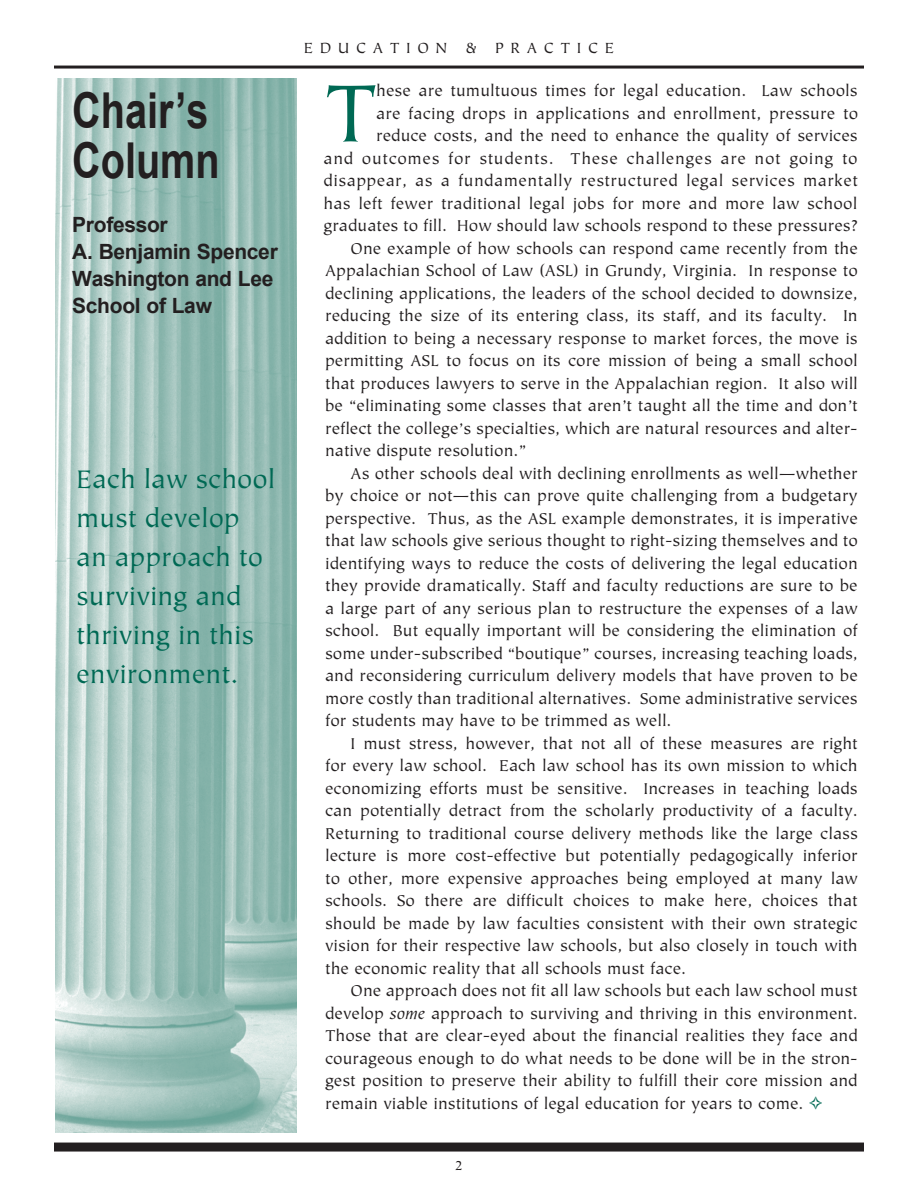
<style>
.page{position:relative;width:918px;height:1188px;background:#fff}
.page>*{position:absolute;margin:0;border:0;box-sizing:border-box;transform-origin:0 0}
.dept_head{font:90.9px "Tiepolo";color:#006954}
.dept_head-2{font:700 49.5px/49.5px "Arial";color:#231f20;scale:.8 1}
.pull-italic3{font:28.5px/39px "Tiepolo";color:#006954}
.byline1{font:700 21px/27px "Arial";letter-spacing:-.015em;color:#231f20}
.dept_head-3{font:17.7px/22.5px "Tiepolo";color:#231f20;text-align:justify}
.t1{font:16.5px "Tiepolo";letter-spacing:.4em;color:#231f20}
.t2{font:15px "Tiepolo";color:#231f20}
.s1{font-style:italic}
.s2{color:#006954}
</style>
<div class="page">
<hr style="left:54px;top:66px;width:810px;height:3px;background:#231f20">
<div style="left:54px;top:1143px;width:810px;height:9px;background:#231f20"></div>
<img style="left:56px;top:78px;width:241px;height:1054px">
<p class="dept_head-2" style="left:72px;top:88px;width:186px">Chair’s<br>Column</p>
<p class="byline1" style="left:72px;top:212px;width:207px">Professor<br>A. Benjamin Spencer</p>
<p class="byline1" style="left:72px;top:266px;width:203px">Washington and Lee<br>School of Law</p>
<p class="pull-italic3" style="left:76px;top:461px;width:201px">Each law school must develop an approach to surviving and thriving in this environment.</p>
<p class="t1" style="left:304px;top:39px;width:312px">EDUCATION &amp; PRACTICE</p>
<p class="dept_head-3" style="left:324px;top:80px;width:536px;text-align:right">hese are tumultuous times for legal education. Law schools<br>are facing drops in applications and enrollment, pressure to reduce costs, and the need to enhance the quality of services<br>and outcomes for students. These challenges are not going to disappear, as a fundamentally restructured legal services market has left fewer traditional legal jobs for more and more law school graduates to fill. How should law schools respond to these pressures?</p>
<p class="dept_head-3" style="left:325px;top:238px;width:534px;text-indent:26px">One example of how schools can respond came recently from the Appalachian School of Law (ASL) in Grundy, Virginia. In response to declining applications, the leaders of the school decided to downsize, reducing the size of its entering class, its staff, and its faculty. In addition to being a necessary response to market forces, the move is permitting ASL to focus on its core mission of being a small school that produces lawyers to serve in the Appalachian region. It also will be “eliminating some classes that aren’t taught all the time and don’t reflect the college’s specialties, which are natural resources and alter&shy;native dispute resolution.”</p>
<p class="dept_head-3" style="left:325px;top:463px;width:534px;text-indent:26px">As other schools deal with declining enrollments as well—whether by choice or not—this can prove quite challenging from a budgetary perspective. Thus, as the ASL example demonstrates, it is imperative that law schools give serious thought to right-sizing themselves and to identifying ways to reduce the costs of delivering the legal education they provide dramatically. Staff and faculty reductions are sure to be a large part of any serious plan to restructure the expenses of a law school. But equally important will be considering the elimination of some under-subscribed “boutique” courses, increasing teaching loads, and reconsidering curriculum delivery models that have proven to be more costly than traditional alternatives. Some administrative services for students may have to be trimmed as well.</p>
<p class="dept_head-3" style="left:325px;top:733px;width:534px;text-indent:26px">I must stress, however, that not all of these measures are right for every law school. Each law school has its own mission to which economizing efforts must be sensitive. Increases in teaching loads can potentially detract from the scholarly productivity of a faculty.<br>Returning to traditional course delivery methods like the large class lecture is more cost-effective but potentially pedagogically inferior to other, more expensive approaches being employed at many law schools. So there are difficult choices to make here, choices that should be made by law faculties consistent with their own strategic vision for their respective law schools, but also closely in touch with the economic reality that all schools must face.</p>
<p class="dept_head-3" style="left:325px;top:980px;width:534px;text-indent:26px">One approach does not fit all law schools but each law school must develop <span class="s1">some</span> approach to surviving and thriving in this environment.<br>Those that are clear-eyed about the financial realities they face and courageous enough to do what needs to be done will be in the stron&shy;gest position to preserve their ability to fulfill their core mission and remain viable institutions of legal education for years to come. <span class="s2">✧</span></p>
<p class="dept_head" style="left:324px;top:64px;width:55px">T</p>
<p class="t2" style="left:455px;top:1157px;width:10px">2</p>
</div>
